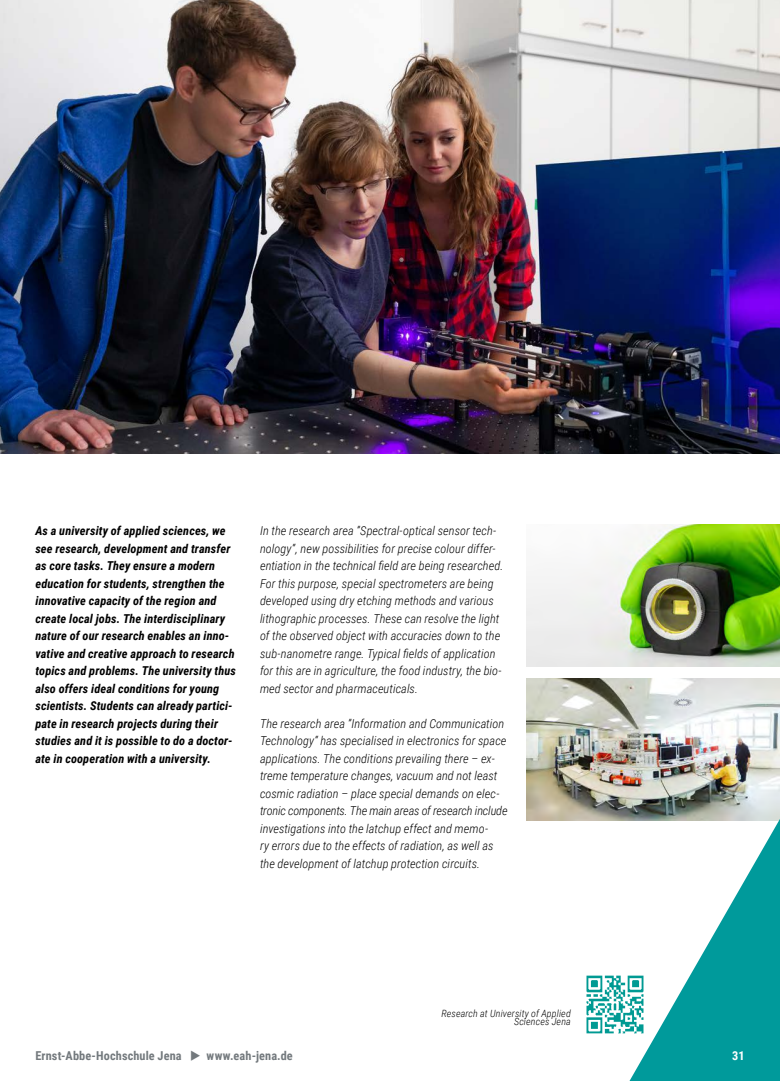
<style>
.page{position:relative;width:780px;height:1081px;background:#fff}
.page>*{position:absolute;margin:0;border:0;box-sizing:border-box;transform-origin:0 0}
.t1{font:italic 300 12.25px/17.5px "Roboto Condensed";letter-spacing:.005em;color:#000}
.t2{font:italic 700 12.25px/17.5px "Roboto Condensed";letter-spacing:.01em;color:#000}
.t3{font:700 12.25px "Roboto Condensed";letter-spacing:.01em;color:#73797d}
.t4{font:700 12.25px "Roboto Condensed";color:#fff}
.t5{font:italic 300 10px/8.8px "Roboto Condensed";letter-spacing:.015em;color:#000;text-align:right}
.s1{font-style:normal}
</style>
<div class="page">
<img style="left:0;top:0;width:780px;height:454px">
<img style="left:526px;top:524px;width:254px;height:142px">
<img style="left:526px;top:679px;width:97px;height:141px">
<img style="left:623px;top:606px;width:157px;height:475px">
<img style="left:586px;top:967px;width:67px;height:75px">
<p class="t2" style="left:35px;top:521px;width:202px">As a university of applied sciences, we see research, development and transfer as core tasks. They ensure a modern education for students, strengthen the innovative capacity of the region and create local jobs. The interdisciplinary nature of our research enables an inno&shy;vative and creative approach to research topics and problems. The university thus also offers ideal conditions for young scientists. Students can already partici&shy;pate in research projects during their studies and it is possible to do a doctor&shy;ate in cooperation with a university.</p>
<p class="t1" style="left:260px;top:521px;width:245px">In the research area ”Spectral-optical sensor tech&shy;nology“, new possibilities for precise colour differ&shy;entiation in the technical field are being researched.<br>For this purpose, special spectrometers are being developed using dry etching methods and various lithographic processes. These can resolve the light of the observed object with accuracies down to the sub-nanometre range. Typical fields of application for this are in agriculture, the food industry, the bio&shy;med sector and pharmaceuticals.</p>
<p class="t1" style="left:260px;top:714px;width:249px">The research area ”Information and Communication Technology“ has specialised in electronics for space applications. The conditions prevailing there <span class="s1">–</span> ex&shy;treme temperature changes, vacuum and not least cosmic radiation <span class="s1">–</span> place special demands on elec&shy;tronic components. The main areas of research include investigations into the latchup effect and memo-<br>ry errors due to the effects of radiation, as well as the development of latchup protection circuits.</p>
<p class="t5" style="left:441px;top:1008px;width:131px">Research at University of Applied<br>Sciences Jena</p>
<p class="t3" style="left:35px;top:1047px;width:259px">Ernst-Abbe-Hochschule Jena ◆ www.eah-jena.de</p>
<p class="t4" style="left:732px;top:1047px;width:14px">31</p>
</div>
